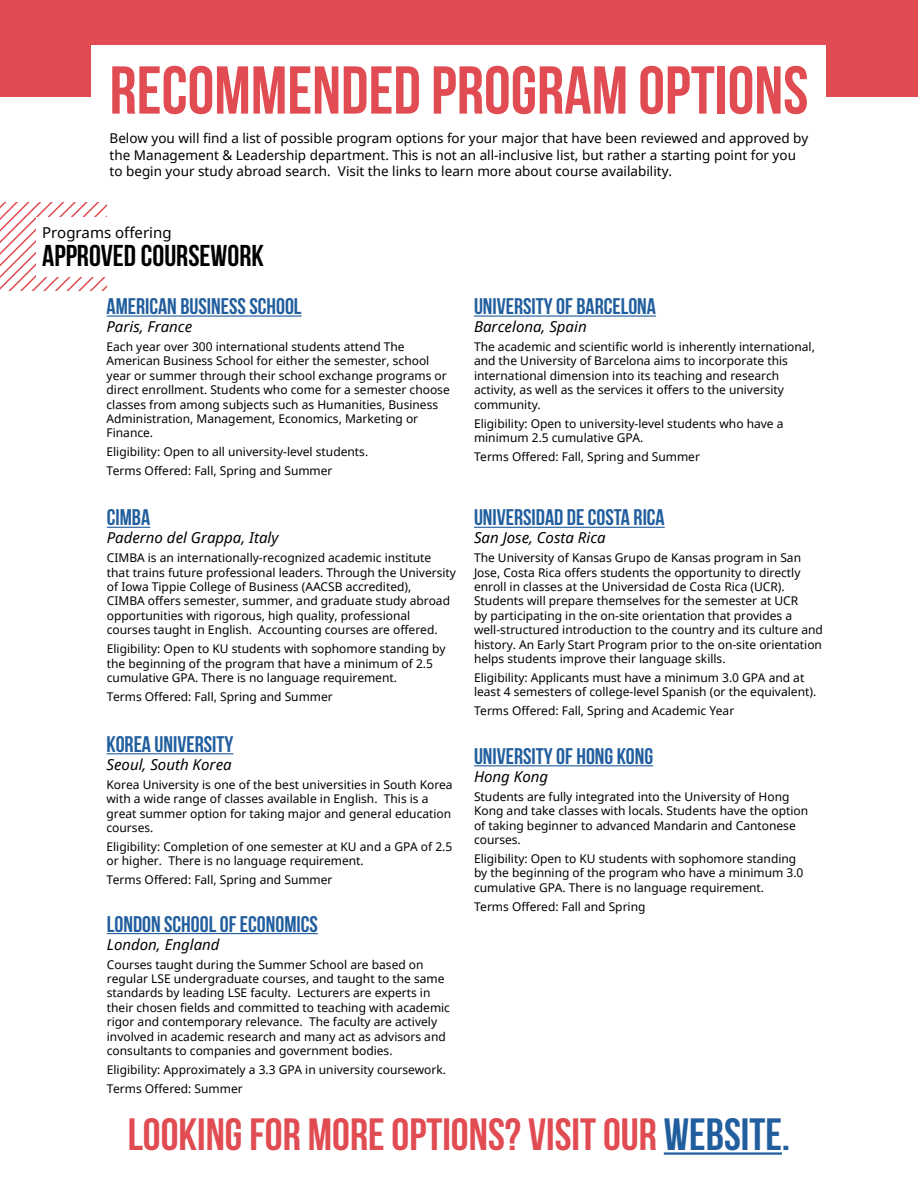
<style>
.page{position:relative;width:918px;height:1188px;background:#fff}
.page>*{position:absolute;margin:0;border:0;box-sizing:border-box;transform-origin:0 0}
.t1{font:700 67.5px "Bebas Neue";color:#e14b52}
.t2{font:700 45px "Bebas Neue";color:#e14b52}
.t3{font:700 30px "Bebas Neue";color:#000}
.t4{font:700 22.5px "Bebas Neue";color:#215e9e}
.t5{font:italic 15px "Noto Sans";color:#000}
.t6{font:15px "Noto Sans";color:#000}
.t7{font:13.5px/16.2px "Noto Sans";color:#000}
.t8{font:12px/14.4px "Noto Sans";color:#000}
.s1{color:#215e9e}
</style>
<div class="page">
<div style="left:0;top:0;width:918px;height:97px;background:#e14b52"></div>
<div style="left:92px;top:45px;width:734px;height:90px;background:#fff"></div>
<hr style="left:664px;top:1152px;width:118px;height:3px;background:#215e9e">
<svg style="left:0;top:203px;width:107px;height:88px"></svg>
<div style="left:36px;top:217px;width:149px;height:59px;background:#fff"></div>
<hr style="left:107px;top:753px;width:126px;height:1px;background:#215e9e">
<hr style="left:107px;top:527px;width:43px;height:1px;background:#215e9e">
<hr style="left:107px;top:315px;width:195px;height:2px;background:#215e9e">
<hr style="left:474px;top:765px;width:179px;height:1px;background:#215e9e">
<hr style="left:474px;top:315px;width:182px;height:2px;background:#215e9e">
<hr style="left:107px;top:933px;width:211px;height:1px;background:#215e9e">
<hr style="left:474px;top:527px;width:191px;height:1px;background:#215e9e">
<h1 class="t1" style="left:110px;top:53px;width:700px">RECOMMENDED PROGRAM OPTIONS</h1>
<p class="t7" style="left:110px;top:130px;width:700px">Below you will find a list of possible program options for your major that have been reviewed and approved by the Management &amp; Leadership department. This is not an all-inclusive list, but rather a starting point for you to begin your study abroad search. Visit the links to learn more about course availability.</p>
<p class="t6" style="left:42px;top:223px;width:131px">Programs offering</p>
<h3 class="t3" style="left:42px;top:240px;width:223px">APPROVED COURSEWORK</h3>
<h3 class="t4" style="left:107px;top:294px;width:197px">AMERICAN BUSINESS SCHOOL</h3>
<p class="t5" style="left:107px;top:316px;width:87px">Paris, France</p>
<p class="t8" style="left:107px;top:339px;width:345px">Each year over 300 international students attend The American Business School for either the semester, school year or summer through their school exchange programs or direct enrollment. Students who come for a semester choose classes from among subjects such as Humanities, Business Administration, Management, Economics, Marketing or Finance.</p>
<p class="t8" style="left:107px;top:442px;width:263px;line-height:18.9px">Eligibility: Open to all university-level students.<br>Terms Offered: Fall, Spring and Summer</p>
<h3 class="t4" style="left:107px;top:505px;width:45px">CIMBA</h3>
<p class="t5" style="left:107px;top:527px;width:173px">Paderno del Grappa, Italy</p>
<p class="t8" style="left:107px;top:550px;width:351px">CIMBA is an internationally-recognized academic institute that trains future professional leaders. Through the University of Iowa Tippie College of Business (AACSB accredited),<br>CIMBA offers semester, summer, and graduate study abroad opportunities with rigorous, high quality, professional courses taught in English. Accounting courses are offered.</p>
<p class="t8" style="left:107px;top:641px;width:340px">Eligibility: Open to KU students with sophomore standing by the beginning of the program that have a minimum of 2.5 cumulative GPA. There is no language requirement.</p>
<p class="t8" style="left:107px;top:689px;width:228px">Terms Offered: Fall, Spring and Summer</p>
<h3 class="t4" style="left:107px;top:732px;width:128px">KOREA UNIVERSITY</h3>
<p class="t5" style="left:107px;top:754px;width:127px">Seoul, South Korea</p>
<p class="t8" style="left:107px;top:777px;width:348px">Korea University is one of the best universities in South Korea with a wide range of classes available in English. This is a great summer option for taking major and general education courses.</p>
<p class="t8" style="left:107px;top:839px;width:347px">Eligibility: Completion of one semester at KU and a GPA of 2.5 or higher. There is no language requirement.</p>
<p class="t8" style="left:107px;top:872px;width:228px">Terms Offered: Fall, Spring and Summer</p>
<h3 class="t4" style="left:107px;top:912px;width:213px">LONDON SCHOOL OF ECONOMICS</h3>
<p class="t5" style="left:107px;top:934px;width:114px">London, England</p>
<p class="t8" style="left:107px;top:957px;width:345px">Courses taught during the Summer School are based on regular LSE undergraduate courses, and taught to the same standards by leading LSE faculty. Lecturers are experts in their chosen fields and committed to teaching with academic rigor and contemporary relevance. The faculty are actively involved in academic research and many act as advisors and consultants to companies and government bodies.</p>
<p class="t8" style="left:107px;top:1060px;width:341px;line-height:18.9px">Eligibility: Approximately a 3.3 GPA in university coursework.<br>Terms Offered: Summer</p>
<h3 class="t4" style="left:474px;top:294px;width:184px">UNIVERSITY OF BARCELONA</h3>
<p class="t5" style="left:474px;top:316px;width:114px">Barcelona, Spain</p>
<p class="t8" style="left:474px;top:339px;width:342px">The academic and scientific world is inherently international, and the University of Barcelona aims to incorporate this international dimension into its teaching and research activity, as well as the services it offers to the university community.</p>
<p class="t8" style="left:474px;top:416px;width:311px">Eligibility: Open to university-level students who have a minimum 2.5 cumulative GPA.</p>
<p class="t8" style="left:474px;top:449px;width:228px">Terms Offered: Fall, Spring and Summer</p>
<h3 class="t4" style="left:474px;top:505px;width:192px">UNIVERSIDAD DE COSTA RICA</h3>
<p class="t5" style="left:474px;top:527px;width:133px">San Jose, Costa Rica</p>
<p class="t8" style="left:474px;top:550px;width:350px">The University of Kansas Grupo de Kansas program in San Jose, Costa Rica offers students the opportunity to directly enroll in classes at the Universidad de Costa Rica (UCR).<br>Students will prepare themselves for the semester at UCR<br>by participating in the on-site orientation that provides a well-structured introduction to the country and its culture and history. An Early Start Program prior to the on-site orientation helps students improve their language skills.</p>
<p class="t8" style="left:474px;top:670px;width:344px">Eligibility: Applicants must have a minimum 3.0 GPA and at least 4 semesters of college-level Spanish (or the equivalent).</p>
<p class="t8" style="left:474px;top:703px;width:262px">Terms Offered: Fall, Spring and Academic Year</p>
<h3 class="t4" style="left:474px;top:744px;width:181px">UNIVERSITY OF HONG KONG</h3>
<p class="t5" style="left:474px;top:766px;width:76px">Hong Kong</p>
<p class="t8" style="left:474px;top:789px;width:336px">Students are fully integrated into the University of Hong Kong and take classes with locals. Students have the option of taking beginner to advanced Mandarin and Cantonese courses.</p>
<p class="t8" style="left:474px;top:851px;width:331px">Eligibility: Open to KU students with sophomore standing by the beginning of the program who have a minimum 3.0 cumulative GPA. There is no language requirement.</p>
<p class="t8" style="left:474px;top:899px;width:173px">Terms Offered: Fall and Spring</p>
<h2 class="t2" style="left:128px;top:1110px;width:664px">LOOKING FOR MORE OPTIONS? VISIT OUR <span class="s1">WEBSITE.</span></h2>
</div>
